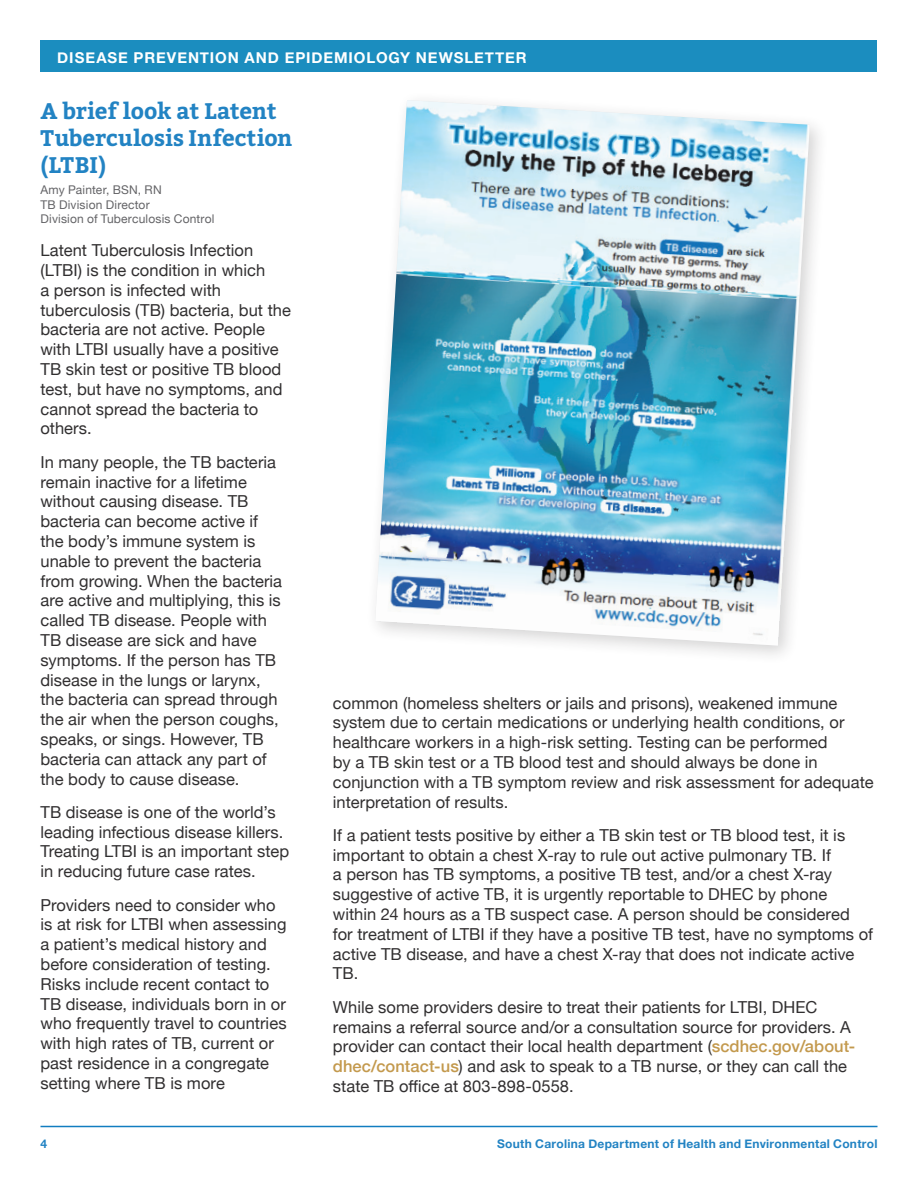
<style>
.page{position:relative;width:918px;height:1188px;background:#fff}
.page>*{position:absolute;margin:0;border:0;box-sizing:border-box;transform-origin:0 0}
.t1{font:700 22.5px/27px "Bitter";color:#2283c3}
.t2{font:16.5px/19.8px "Helvetica Neue";color:#312f30}
.t3{font:700 15px "Helvetica Neue";letter-spacing:.06em;color:#fff}
.t4{font:12px/14.4px "Helvetica Neue";letter-spacing:.015em;color:#636366}
.t5{font:700 12px "Helvetica Neue";letter-spacing:.025em;color:#2283c3}
.s1{font-weight:500;color:#c3994d}
</style>
<div class="page">
<hr style="left:40px;top:1126px;width:838px;height:1px;background:#127dc0">
<div style="left:40px;top:40px;width:838px;height:32px;background:#1b8dbf"></div>
<img style="left:375px;top:100px;width:435px;height:546px">
<p class="t3" style="left:57px;top:46px;width:471px">DISEASE PREVENTION AND EPIDEMIOLOGY NEWSLETTER</p>
<h1 class="t1" style="left:40px;top:98px;width:254px">A brief look at Latent<br>Tuberculosis Infection (LTBI)</h1>
<p class="t4" style="left:40px;top:183px;width:175px">Amy Painter, BSN, RN<br>TB Division Director<br>Division of Tuberculosis Control</p>
<p class="t2" style="left:40px;top:241px;width:252px">Latent Tuberculosis Infection (LTBI) is the condition in which<br>a person is infected with tuberculosis (TB) bacteria, but the bacteria are not active. People with LTBI usually have a positive<br>TB skin test or positive TB blood test, but have no symptoms, and cannot spread the bacteria to others.</p>
<p class="t2" style="left:40px;top:453px;width:243px">In many people, the TB bacteria remain inactive for a lifetime without causing disease. TB bacteria can become active if the body’s immune system is unable to prevent the bacteria from growing. When the bacteria are active and multiplying, this is called TB disease. People with<br>TB disease are sick and have symptoms. If the person has TB disease in the lungs or larynx, the bacteria can spread through the air when the person coughs, speaks, or sings. However, TB bacteria can attack any part of the body to cause disease.</p>
<p class="t2" style="left:40px;top:803px;width:250px">TB disease is one of the world’s leading infectious disease killers.<br>Treating LTBI is an important step in reducing future case rates.</p>
<p class="t2" style="left:40px;top:896px;width:248px">Providers need to consider who is at risk for LTBI when assessing a patient’s medical history and before consideration of testing.<br>Risks include recent contact to<br>TB disease, individuals born in or who frequently travel to countries with high rates of TB, current or past residence in a congregate setting where TB is more</p>
<p class="t2" style="left:333px;top:694px;width:542px">common (homeless shelters or jails and prisons), weakened immune system due to certain medications or underlying health conditions, or healthcare workers in a high-risk setting. Testing can be performed<br>by a TB skin test or a TB blood test and should always be done in conjunction with a TB symptom review and risk assessment for adequate interpretation of results.</p>
<p class="t2" style="left:333px;top:826px;width:541px">If a patient tests positive by either a TB skin test or TB blood test, it is important to obtain a chest X-ray to rule out active pulmonary TB. If<br>a person has TB symptoms, a positive TB test, and/or a chest X-ray suggestive of active TB, it is urgently reportable to DHEC by phone within 24 hours as a TB suspect case. A person should be considered for treatment of LTBI if they have a positive TB test, have no symptoms of active TB disease, and have a chest X-ray that does not indicate active TB.</p>
<p class="t2" style="left:333px;top:998px;width:524px">While some providers desire to treat their patients for LTBI, DHEC remains a referral source and/or a consultation source for providers. A provider can contact their local health department (<span class="s1">scdhec.gov/about&shy;dhec/contact-us</span>) and ask to speak to a TB nurse, or they can call the state TB office at 803-898-0558.</p>
<p class="t5" style="left:40px;top:1134px;width:8px">4</p>
<p class="t5" style="left:497px;top:1134px;width:382px">South Carolina Department of Health and Environmental Control</p>
</div>
